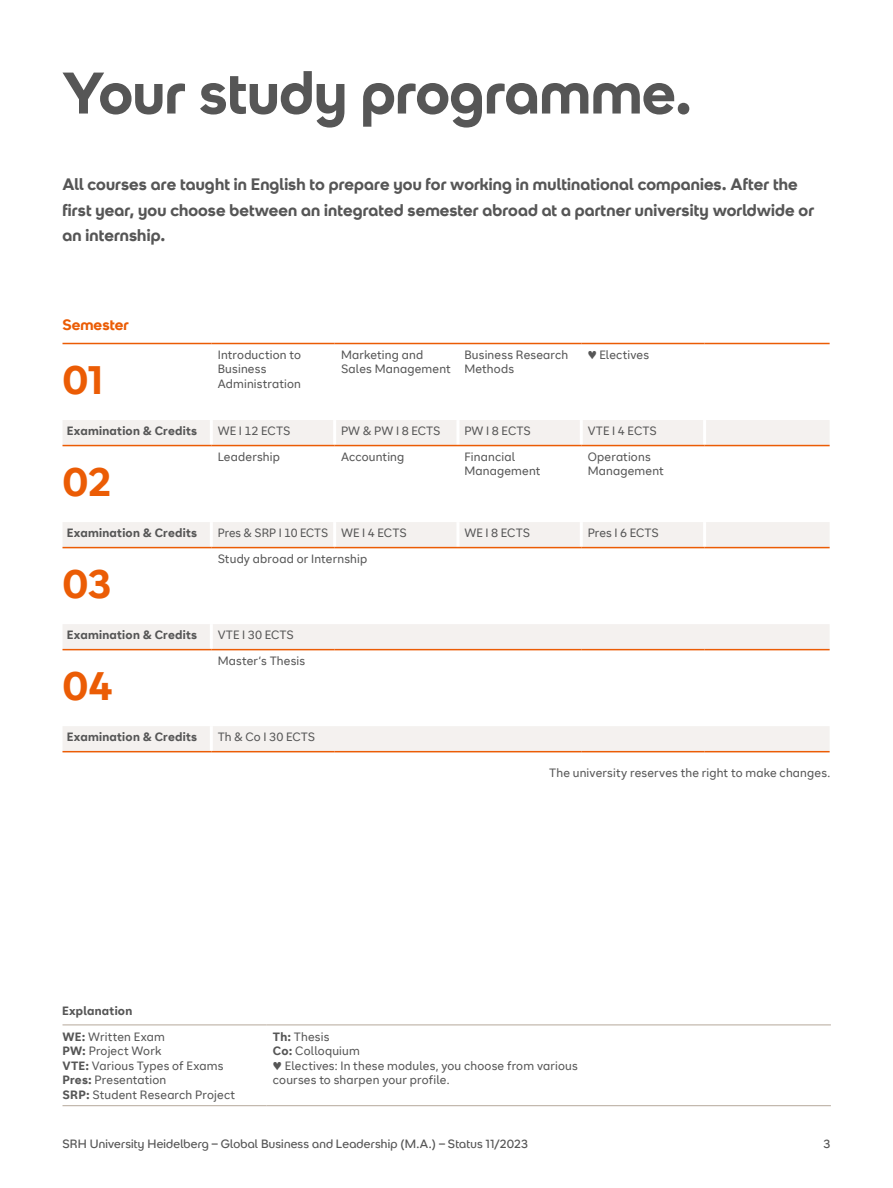
<style>
.page{position:relative;width:893px;height:1188px;background:#fff}
.page>*{position:absolute;margin:0;border:0;box-sizing:border-box;transform-origin:0 0}
.t1{font:700 58.5px "SRH Headline";letter-spacing:-.005em;color:#565656}
.t2{font:700 40.5px "SRH Headline";letter-spacing:-.02em;color:#eb5c05}
.t3{font:700 16.5px/25.5px "SRH Headline";letter-spacing:.005em;color:#565656}
.t4{font:700 15px "SRH Headline";color:#eb5c05}
.t5{font:12px/14.4px "SRH Text";letter-spacing:.015em;color:#565656}
.t6{font:700 12px "SRH Text";letter-spacing:.02em;color:#565656}
.t7{font:12px "SRH Headline";letter-spacing:.015em;color:#565656}
.s1{font-weight:700}
</style>
<div class="page">
<svg style="left:63px;top:420px;width:767px;height:331px"></svg>
<hr style="left:210px;top:446px;width:3px;height:76px;background:#fff">
<hr style="left:333px;top:446px;width:3px;height:76px;background:#fff">
<hr style="left:456px;top:446px;width:3px;height:76px;background:#fff">
<hr style="left:580px;top:446px;width:3px;height:76px;background:#fff">
<hr style="left:703px;top:446px;width:3px;height:76px;background:#fff">
<hr style="left:210px;top:548px;width:3px;height:76px;background:#fff">
<hr style="left:210px;top:650px;width:3px;height:76px;background:#fff">
<hr style="left:210px;top:420px;width:3px;height:25px;background:#fff">
<hr style="left:333px;top:420px;width:3px;height:25px;background:#fff">
<hr style="left:456px;top:420px;width:3px;height:25px;background:#fff">
<hr style="left:580px;top:420px;width:3px;height:25px;background:#fff">
<hr style="left:703px;top:420px;width:3px;height:25px;background:#fff">
<hr style="left:210px;top:522px;width:3px;height:25px;background:#fff">
<hr style="left:333px;top:522px;width:3px;height:25px;background:#fff">
<hr style="left:210px;top:726px;width:3px;height:25px;background:#fff">
<hr style="left:456px;top:522px;width:3px;height:25px;background:#fff">
<hr style="left:580px;top:522px;width:3px;height:25px;background:#fff">
<hr style="left:703px;top:522px;width:3px;height:25px;background:#fff">
<hr style="left:210px;top:624px;width:3px;height:25px;background:#fff">
<hr style="left:63px;top:343px;width:148px;height:1px;background:#eb5c05">
<hr style="left:211px;top:343px;width:124px;height:1px;background:#eb5c05">
<hr style="left:335px;top:343px;width:123px;height:1px;background:#eb5c05">
<hr style="left:458px;top:343px;width:123px;height:1px;background:#eb5c05">
<hr style="left:581px;top:343px;width:124px;height:1px;background:#eb5c05">
<hr style="left:705px;top:343px;width:125px;height:1px;background:#eb5c05">
<hr style="left:63px;top:445px;width:148px;height:1px;background:#eb5c05">
<hr style="left:211px;top:445px;width:124px;height:1px;background:#eb5c05">
<hr style="left:335px;top:445px;width:123px;height:1px;background:#eb5c05">
<hr style="left:458px;top:445px;width:123px;height:1px;background:#eb5c05">
<hr style="left:581px;top:445px;width:124px;height:1px;background:#eb5c05">
<hr style="left:705px;top:445px;width:125px;height:1px;background:#eb5c05">
<hr style="left:63px;top:547px;width:148px;height:1px;background:#eb5c05">
<hr style="left:211px;top:547px;width:124px;height:1px;background:#eb5c05">
<hr style="left:335px;top:547px;width:123px;height:1px;background:#eb5c05">
<hr style="left:458px;top:547px;width:123px;height:1px;background:#eb5c05">
<hr style="left:581px;top:547px;width:124px;height:1px;background:#eb5c05">
<hr style="left:705px;top:547px;width:125px;height:1px;background:#eb5c05">
<hr style="left:63px;top:649px;width:148px;height:1px;background:#eb5c05">
<hr style="left:211px;top:649px;width:124px;height:1px;background:#eb5c05">
<hr style="left:335px;top:649px;width:123px;height:1px;background:#eb5c05">
<hr style="left:458px;top:649px;width:123px;height:1px;background:#eb5c05">
<hr style="left:581px;top:649px;width:124px;height:1px;background:#eb5c05">
<hr style="left:705px;top:649px;width:125px;height:1px;background:#eb5c05">
<hr style="left:63px;top:751px;width:148px;height:1px;background:#eb5c05">
<hr style="left:211px;top:751px;width:124px;height:1px;background:#eb5c05">
<hr style="left:335px;top:751px;width:123px;height:1px;background:#eb5c05">
<hr style="left:458px;top:751px;width:123px;height:1px;background:#eb5c05">
<hr style="left:581px;top:751px;width:124px;height:1px;background:#eb5c05">
<hr style="left:705px;top:751px;width:125px;height:1px;background:#eb5c05">
<hr style="left:63px;top:1025px;width:204px;height:1px;background:#b5a89b">
<hr style="left:267px;top:1025px;width:564px;height:1px;background:#b5a89b">
<hr style="left:63px;top:1105px;width:204px;height:1px;background:#b5a89b">
<hr style="left:267px;top:1105px;width:564px;height:1px;background:#b5a89b">
<h1 class="t1" style="left:63px;top:59px;width:631px">Your study programme.</h1>
<h3 class="t3" style="left:63px;top:172px;width:753px">All courses are taught in English to prepare you for working in multinational companies. After the first year, you choose between an integrated semester abroad at a partner university worldwide or an internship.</h3>
<p class="t4" style="left:63px;top:316px;width:68px">Semester</p>
<h2 class="t2" style="left:63px;top:356px;width:43px">01</h2>
<p class="t5" style="left:218px;top:347px;width:85px">Introduction to<br>Business<br>Administration</p>
<p class="t5" style="left:341px;top:347px;width:111px">Marketing and<br>Sales Management</p>
<p class="t5" style="left:464px;top:347px;width:105px">Business Research<br>Methods</p>
<p class="t5" style="left:588px;top:347px;width:63px">♥ Electives</p>
<p class="t6" style="left:67px;top:424px;width:132px">Examination &amp; Credits</p>
<p class="t5" style="left:218px;top:424px;width:74px">WE I 12 ECTS</p>
<p class="t5" style="left:341px;top:424px;width:101px">PW &amp; PW I 8 ECTS</p>
<p class="t5" style="left:464px;top:424px;width:68px">PW I 8 ECTS</p>
<p class="t5" style="left:588px;top:424px;width:71px">VTE I 4 ECTS</p>
<h2 class="t2" style="left:63px;top:458px;width:51px">02</h2>
<p class="t5" style="left:218px;top:450px;width:64px">Leadership</p>
<p class="t5" style="left:341px;top:450px;width:65px">Accounting</p>
<p class="t5" style="left:464px;top:450px;width:78px">Financial<br>Management</p>
<p class="t5" style="left:588px;top:450px;width:78px">Operations<br>Management</p>
<p class="t6" style="left:67px;top:526px;width:132px">Examination &amp; Credits</p>
<p class="t5" style="left:218px;top:526px;width:190px">Pres &amp; SRP I 10 ECTS WE I 4 ECTS</p>
<p class="t5" style="left:464px;top:526px;width:67px">WE I 8 ECTS</p>
<p class="t5" style="left:588px;top:526px;width:73px">Pres I 6 ECTS</p>
<h2 class="t2" style="left:63px;top:560px;width:51px">03</h2>
<p class="t5" style="left:218px;top:552px;width:151px">Study abroad or Internship</p>
<p class="t6" style="left:67px;top:628px;width:132px">Examination &amp; Credits</p>
<p class="t5" style="left:218px;top:628px;width:78px">VTE I 30 ECTS</p>
<h2 class="t2" style="left:63px;top:663px;width:52px">04</h2>
<p class="t5" style="left:218px;top:654px;width:89px">Master‘s Thesis</p>
<p class="t6" style="left:67px;top:730px;width:132px">Examination &amp; Credits</p>
<p class="t5" style="left:218px;top:730px;width:99px">Th &amp; Co I 30 ECTS</p>
<p class="t6" style="left:62px;top:1004px;width:72px">Explanation</p>
<p class="t5" style="left:549px;top:766px;width:282px">The university reserves the right to make changes.</p>
<p class="t5" style="left:63px;top:1030px;width:174px"><span class="s1">WE:</span> Written Exam<br><span class="s1">PW:</span> Project Work<br><span class="s1">VTE:</span> Various Types of Exams<br><span class="s1">Pres:</span> Presentation<br><span class="s1">SRP:</span> Student Research Project</p>
<p class="t5" style="left:273px;top:1030px;width:306px"><span class="s1">Th:</span> Thesis<br><span class="s1">Co:</span> Colloquium<br>♥ Electives: In these modules, you choose from various courses to sharpen your profile.</p>
<p class="t7" style="left:63px;top:1137px;width:467px">SRH University Heidelberg – Global Business and Leadership (M.A.) – Status 11/2023</p>
<p class="t7" style="left:823px;top:1137px;width:8px">3</p>
</div>
